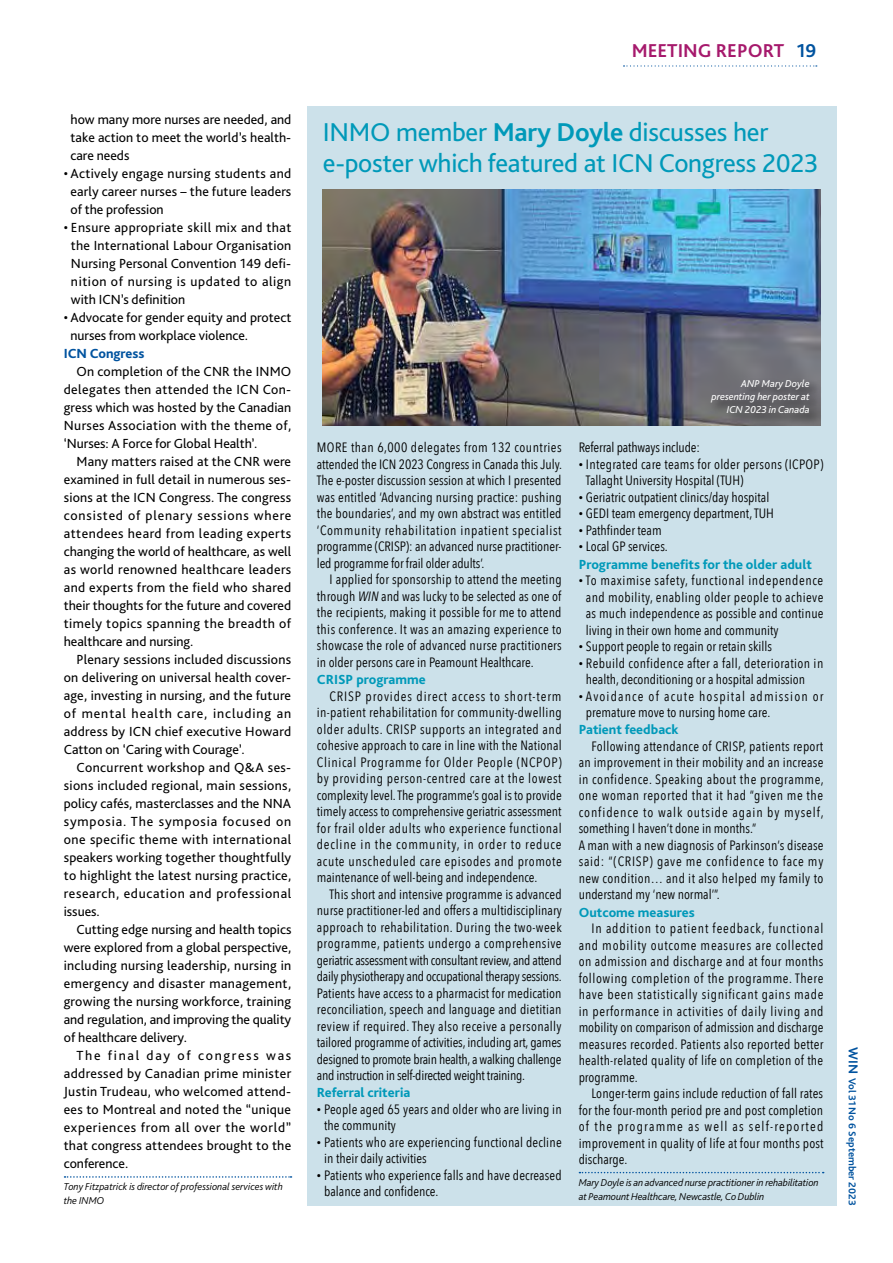
<style>
.page{position:relative;width:893px;height:1263px;background:#fff}
.page>*{position:absolute;margin:0;border:0;box-sizing:border-box;transform-origin:0 0}
.t1{font:27px/31.5px "Bliss Pro";letter-spacing:-.01em;color:#0099b9}
.t2{font:700 19.5px "Bliss Pro";color:#a6196c}
.t3{font:13.8px/18px "Bliss Pro";letter-spacing:.005em;color:#000;text-align:justify}
.t4{font:800 13.8px "Bliss Pro";color:#0099b9}
.t5{font:800 13.8px "Bliss Pro";color:#00539f}
.t6{font:13.5px/16.5px "Avenir Next Condensed";letter-spacing:.01em;color:#000;text-align:justify}
.t7{font:13.5px/16.5px "Avenir Next Condensed";letter-spacing:.03em;color:#000}
.t8{font:13.5px/16.5px "Avenir Next Condensed";letter-spacing:.085em;color:#000}
.t9{font:13.5px "Avenir Next Condensed";letter-spacing:-.01em;color:#000}
.t10{font:italic 300 10.5px/13.5px "Bliss Pro";letter-spacing:-.01em;color:#000}
.t11{font:italic 10.5px/13.2px "Bliss Pro";color:#fff;text-align:right}
.t12{font:700 10.5px "Bliss Pro";color:#00539f}
.s1{color:#00539f}
.s2{font-weight:700}
.s3{font-style:italic}
.s4{font-family:"Bliss Pro";font-size:13.8px}
.s5{font-size:13.5px}
</style>
<div class="page">
<div style="left:307px;top:106px;width:529px;height:1099px;background:#cce1ea"></div>
<svg style="left:579px;top:1172px;width:245px;height:1px"></svg>
<svg style="left:623px;top:65px;width:194px;height:2px"></svg>
<svg style="left:65px;top:1176px;width:227px;height:2px"></svg>
<img style="left:323px;top:189px;width:497px;height:237px">
<div style="left:709px;top:378px;width:114px;height:49px;background:#000;opacity:.75"></div>
<p class="t3" style="left:71px;top:110px;width:222px">how many more nurses are needed, and take action to meet the world’s health&shy;care needs</p>
<p class="t3" style="left:70px;top:164px;width:222px;text-indent:-7px">• Actively engage nursing students and early career nurses – the future leaders of the profession</p>
<p class="t3" style="left:71px;top:218px;width:222px;text-indent:-7px">• Ensure appropriate skill mix and that the International Labour Organisation Nursing Personal Convention 149 defi&shy;nition of nursing is updated to align with ICN’s definition</p>
<p class="t3" style="left:70px;top:308px;width:222px;text-indent:-7px">• Advocate for gender equity and protect nurses from workplace violence.</p>
<p class="t5" style="left:64px;top:345px;width:82px">ICN Congress</p>
<p class="t3" style="left:64px;top:362px;width:229px;text-indent:13px">On completion of the CNR the INMO delegates then attended the ICN Con&shy;gress which was hosted by the Canadian Nurses Association with the theme of, ‘Nurses: A Force for Global Health’.</p>
<p class="t3" style="left:64px;top:452px;width:229px;text-indent:13px">Many matters raised at the CNR were examined in full detail in numerous ses&shy;sions at the ICN Congress. The congress consisted of plenary sessions where attendees heard from leading experts changing the world of healthcare, as well as world renowned healthcare leaders and experts from the field who shared their thoughts for the future and covered timely topics spanning the breadth of healthcare and nursing.</p>
<p class="t3" style="left:64px;top:650px;width:229px;text-indent:13px">Plenary sessions included discussions on delivering on universal health cover&shy;age, investing in nursing, and the future of mental health care, including an address by ICN chief executive Howard Catton on ‘Caring with Courage’.</p>
<p class="t3" style="left:64px;top:758px;width:229px;text-indent:13px">Concurrent workshop and Q&amp;A ses&shy;sions included regional, main sessions, policy cafés, masterclasses and the NNA symposia. The symposia focused on one specific theme with international speakers working together thoughtfully to highlight the latest nursing practice, research, education and professional issues.</p>
<p class="t3" style="left:64px;top:920px;width:229px;text-indent:13px">Cutting edge nursing and health topics were explored from a global perspective, including nursing leadership, nursing in emergency and disaster management, growing the nursing workforce, training and regulation, and improving the quality of healthcare delivery.</p>
<p class="t3" style="left:64px;top:1046px;width:229px;text-indent:13px">The final day of congress was addressed by Canadian prime minister Justin Trudeau, who welcomed attend&shy;ees to Montreal and noted the “unique experiences from all over the world” that congress attendees brought to the conference.</p>
<p class="t10" style="left:64px;top:1180px;width:221px">Tony Fitzpatrick is director of professional services with the INMO</p>
<h2 class="t2" style="left:632px;top:39px;width:186px">MEETING REPORT <span class="s1">19</span></h2>
<h1 class="t1" style="left:323px;top:115px;width:497px">INMO member <span class="s2">Mary Doyle</span> discusses her e-poster which featured at ICN Congress 2023</h1>
<p class="t6" style="left:317px;top:439px;width:247px">MORE than 6,000 delegates from 132 countries attended the ICN 2023 Congress in Canada this July.<br>The e-poster discussion session at which I presented was entitled ‘Advancing nursing practice: pushing the boundaries’, and my own abstract was entitled ‘Community rehabilitation inpatient specialist programme (CRISP): an advanced nurse practitioner&shy;led programme for frail older adults’.</p>
<p class="t6" style="left:317px;top:571px;width:246px;text-indent:13px">I applied for sponsorship to attend the meeting through <span class="s3">WIN</span> and was lucky to be selected as one of the recipients, making it possible for me to attend this conference. It was an amazing experience to showcase the role of advanced nurse practitioners in older persons care in Peamount Healthcare.</p>
<p class="t4" style="left:317px;top:671px;width:110px">CRISP programme</p>
<p class="t6" style="left:317px;top:687px;width:246px;text-indent:13px">CRISP provides direct access to short-term in-patient rehabilitation for community-dwelling older adults. CRISP supports an integrated and cohesive approach to care in line with the National Clinical Programme for Older People (NCPOP) by providing person-centred care at the lowest complexity level. The programme’s goal is to provide timely access to comprehensive geriatric assessment for frail older adults who experience functional decline in the community, in order to reduce acute unscheduled care episodes and promote maintenance of well-being and independence.</p>
<p class="t6" style="left:317px;top:885px;width:247px;text-indent:13px">This short and intensive programme is advanced nurse practitioner-led and offers a multidisciplinary approach to rehabilitation. During the two-week programme, patients undergo a comprehensive geriatric assessment with consultant review, and attend daily physiotherapy and occupational therapy sessions.<br>Patients have access to a pharmacist for medication reconciliation, speech and language and dietitian review if required. They also receive a personally tailored programme of activities, including art, games designed to promote brain health, a walking challenge and instruction in self-directed weight training.</p>
<p class="t4" style="left:317px;top:1084px;width:95px">Referral criteria</p>
<p class="t6" style="left:324px;top:1100px;width:239px;text-indent:-7px"><span class="s4">•</span> People aged 65 years and older who are living in the community</p>
<p class="t6" style="left:324px;top:1133px;width:239px;text-indent:-7px"><span class="s4">•</span> Patients who are experiencing functional decline in their daily activities</p>
<p class="t6" style="left:324px;top:1166px;width:239px;text-indent:-7px"><span class="s4">•</span> Patients who experience falls and have decreased balance and confidence.</p>
<p class="t11" style="left:711px;top:376px;width:100px">ANP Mary Doyle presenting her poster at<br>ICN 2023 in Canada</p>
<p class="t9" style="left:579px;top:436px;width:123px">Referral pathways include:</p>
<p class="t6" style="left:586px;top:455px;width:239px;text-indent:-7px"><span class="s4">•</span> Integrated care teams for older persons (ICPOP)<br>Tallaght University Hospital (TUH)</p>
<p class="t6" style="left:579px;top:488px;width:192px"><span class="s4">•</span> Geriatric outpatient clinics/day hospital</p>
<p class="t6" style="left:579px;top:505px;width:197px"><span class="s4">•</span> GEDI team emergency department, TUH</p>
<p class="t6" style="left:579px;top:521px;width:84px"><span class="s4">•</span> Pathfinder team</p>
<p class="t6" style="left:579px;top:538px;width:91px"><span class="s4">•</span> Local GP services.</p>
<p class="t4" style="left:579px;top:555px;width:235px">Programme benefits for the older adult</p>
<p class="t6" style="left:586px;top:571px;width:239px;text-indent:-7px"><span class="s4">•</span> To maximise safety, functional independence and mobility, enabling older people to achieve as much independence as possible and continue living in their own home and community</p>
<p class="t6" style="left:579px;top:637px;width:195px"><span class="s4">•</span> Support people to regain or retain skills</p>
<p class="t6" style="left:586px;top:654px;width:239px;text-indent:-7px"><span class="s4">•</span> Rebuild confidence after a fall, deterioration in health, deconditioning or a hospital admission</p>
<p class="t8" style="left:586px;top:687px;width:239px;text-indent:-7px"><span class="s4">•</span> Avoidance of acute hospital admission or premature move to nursing home care.</p>
<p class="t4" style="left:579px;top:721px;width:101px">Patient feedback</p>
<p class="t7" style="left:579px;top:737px;width:247px;text-indent:13px">Following attendance of CRISP, patients report an improvement in their mobility and an increase in confidence. Speaking about the programme, one woman reported that it had “given me the confidence to walk outside again by myself, something I haven’t done in months.”<br>A man with a new diagnosis of Parkinson’s disease said: “(CRISP) gave me confidence to face my new condition… and it also helped my family to understand my ‘new normal’”.</p>
<p class="t4" style="left:579px;top:903px;width:118px">Outcome measures</p>
<p class="t6" style="left:579px;top:919px;width:246px;text-indent:13px">In addition to patient feedback, functional and mobility outcome measures are collected on admission and discharge and at four months following completion of the programme. There have been statistically significant gains made in performance in activities of daily living and mobility on comparison of admission and discharge measures recorded. Patients also reported better health-related quality of life on completion of the programme.</p>
<p class="t6" style="left:579px;top:1084px;width:246px;text-indent:13px">Longer-term gains include reduction of fall rates for the four-month period pre and post completion of the programme as well as self-reported improvement in quality of life at four months post discharge.</p>
<p class="t10" style="left:579px;top:1175px;width:241px">Mary Doyle is an advanced nurse practitioner in rehabilitation at Peamount Healthcare, Newcastle, Co Dublin</p>
<p class="t12" style="left:859px;top:1047px;width:160px;rotate:90deg"><span class="s5">WIN</span> Vol 31 No 6 September 2023</p>
</div>
